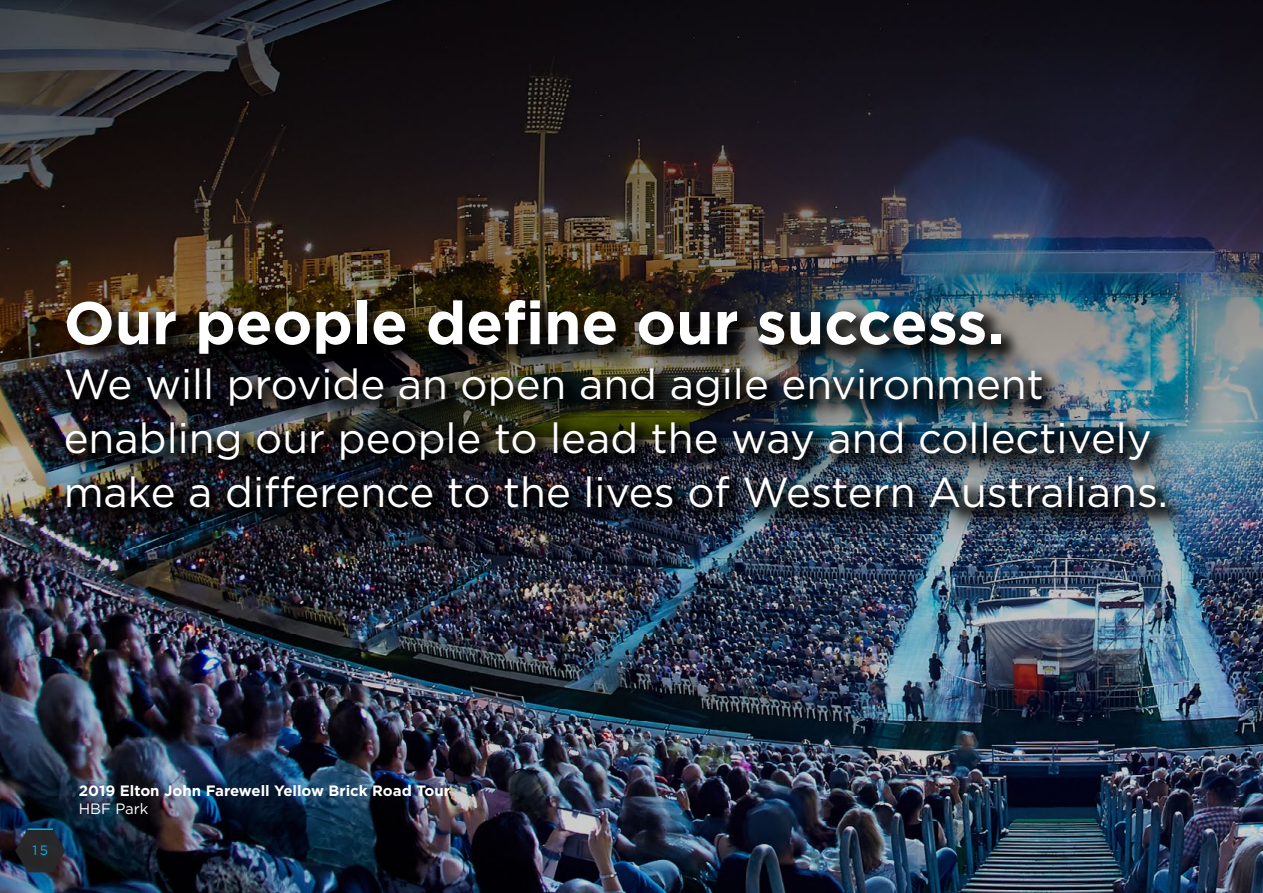
<style>
.page{position:relative;width:1263px;height:893px;background:#fff}
.page>*{position:absolute;margin:0;border:0;box-sizing:border-box;transform-origin:0 0}
.t1{font:700 60px "Gotham";color:#fff}
.t2{font:42px/54px "Gotham";color:#fff}
.t3{font:700 15px "Gotham";color:#fff}
.t4{font:15px "Gotham";color:#fff}
.t5{font:13.5px "Gotham";color:#00b6f1}
</style>
<div class="page">
<img style="left:0;top:0;width:1263px;height:893px">
<div style="left:69px;top:302px;width:1135px;height:245px;background:#000;opacity:.75"></div>
<div style="left:60px;top:293px;width:960px;height:81px;background:#000;opacity:.75"></div>
<div style="left:58px;top:361px;width:1126px;height:166px;background:#000;opacity:.75"></div>
<svg style="left:15px;top:829px;width:50px;height:43px;background:#272b34"></svg>
<hr style="left:28px;top:828px;width:25px;height:2px;background:#00b9f1">
<h1 class="t1" style="left:64px;top:283px;width:942px">Our people define our success.</h1>
<p class="t2" style="left:64px;top:357px;width:1106px">We will provide an open and agile environment enabling our people to lead the way and collectively make a difference to the lives of Western Australians.</p>
<p class="t5" style="left:32px;top:841px;width:17px">15</p>
<p class="t3" style="left:79px;top:781px;width:373px">2019 Elton John Farewell Yellow Brick Road Tour</p>
<p class="t4" style="left:79px;top:799px;width:71px">HBF Park</p>
</div>
